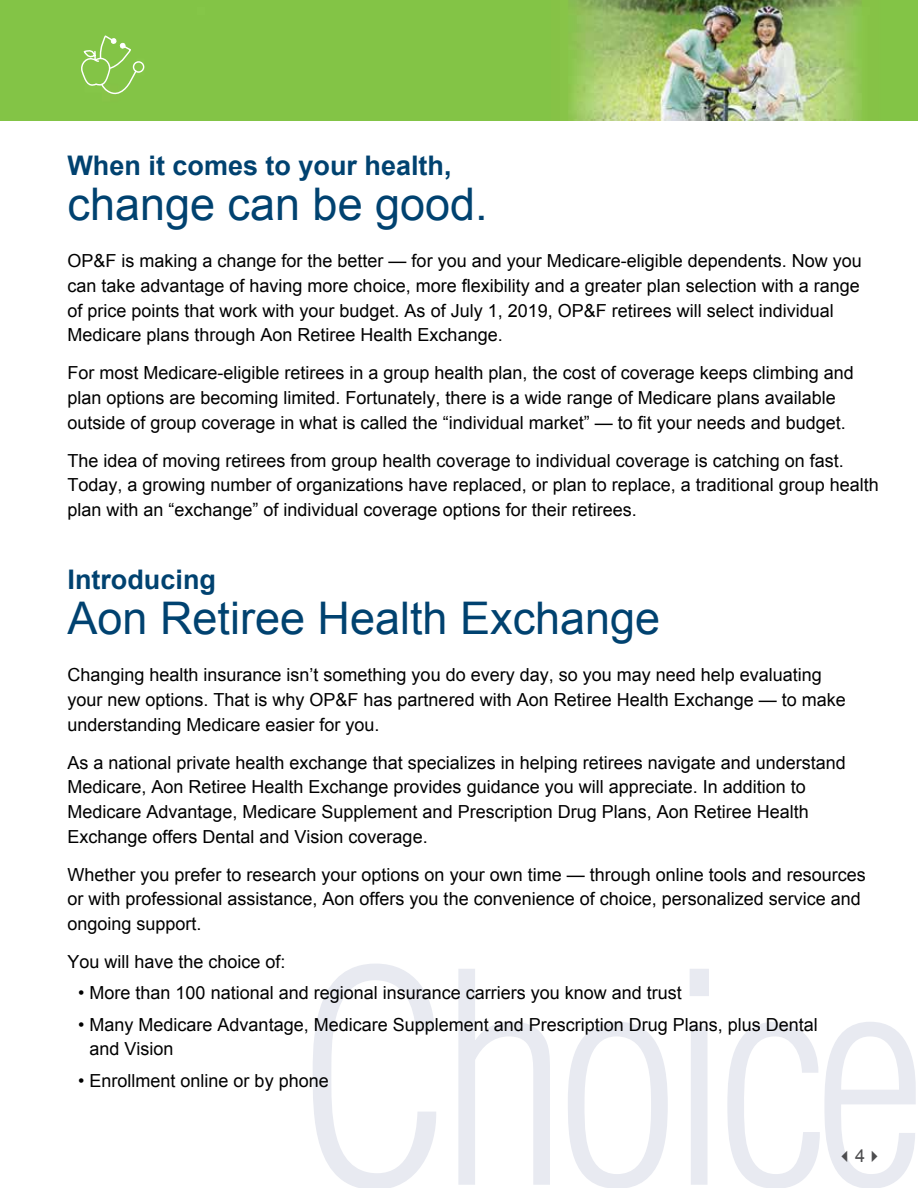
<style>
.page{position:relative;width:918px;height:1188px;background:#fff}
.page>*{position:absolute;margin:0;border:0;box-sizing:border-box;transform-origin:0 0}
.t1{font:45px "Arial";color:#004270}
.t2{font:700 27px "Arial";color:#004270}
.t3{font:18px/24.6px "Arial";color:#000}
.t4{font:18px "Arial";color:#4d4d4f}
</style>
<div class="page">
<img style="left:0;top:0;width:918px;height:121px">
<svg style="left:313px;top:964px;width:603px;height:224px"></svg>
<svg style="left:81px;top:36px;width:63px;height:58px;background:#91ca5c"></svg>
<h2 class="t2" style="left:68px;top:147px;width:386px">When it comes to your health,</h2>
<h1 class="t1" style="left:68px;top:174px;width:422px">change can be good.</h1>
<p class="t3" style="left:68px;top:249px;width:796px">OP&amp;F is making a change for the better — for you and your Medicare-eligible dependents. Now you can take advantage of having more choice, more flexibility and a greater plan selection with a range of price points that work with your budget. As of July 1, 2019, OP&amp;F retirees will select individual Medicare plans through Aon Retiree Health Exchange.</p>
<p class="t3" style="left:68px;top:361px;width:788px">For most Medicare-eligible retirees in a group health plan, the cost of coverage keeps climbing and plan options are becoming limited. Fortunately, there is a wide range of Medicare plans available outside of group coverage in what is called the “individual market” — to fit your needs and budget.</p>
<p class="t3" style="left:68px;top:448px;width:813px">The idea of moving retirees from group health coverage to individual coverage is catching on fast.<br>Today, a growing number of organizations have replaced, or plan to replace, a traditional group health plan with an “exchange” of individual coverage options for their retirees.</p>
<h2 class="t2" style="left:68px;top:561px;width:150px">Introducing</h2>
<h1 class="t1" style="left:68px;top:588px;width:594px">Aon Retiree Health Exchange</h1>
<p class="t3" style="left:68px;top:663px;width:780px">Changing health insurance isn’t something you do every day, so you may need help evaluating your new options. That is why OP&amp;F has partnered with Aon Retiree Health Exchange — to make understanding Medicare easier for you.</p>
<p class="t3" style="left:68px;top:750px;width:780px">As a national private health exchange that specializes in helping retirees navigate and understand Medicare, Aon Retiree Health Exchange provides guidance you will appreciate. In addition to Medicare Advantage, Medicare Supplement and Prescription Drug Plans, Aon Retiree Health Exchange offers Dental and Vision coverage.</p>
<p class="t3" style="left:68px;top:862px;width:800px">Whether you prefer to research your options on your own time — through online tools and resources or with professional assistance, Aon offers you the convenience of choice, personalized service and ongoing support.</p>
<p class="t3" style="left:68px;top:950px;width:220px">You will have the choice of:</p>
<p class="t3" style="left:78px;top:981px;width:605px">• More than 100 national and regional insurance carriers you know and trust</p>
<p class="t3" style="left:90px;top:1012px;width:730px;text-indent:-11px">• Many Medicare Advantage, Medicare Supplement and Prescription Drug Plans, plus Dental and Vision</p>
<p class="t3" style="left:78px;top:1068px;width:252px">• Enrollment online or by phone</p>
<p class="t4" style="left:837px;top:1144px;width:48px">✓4✔</p>
</div>
